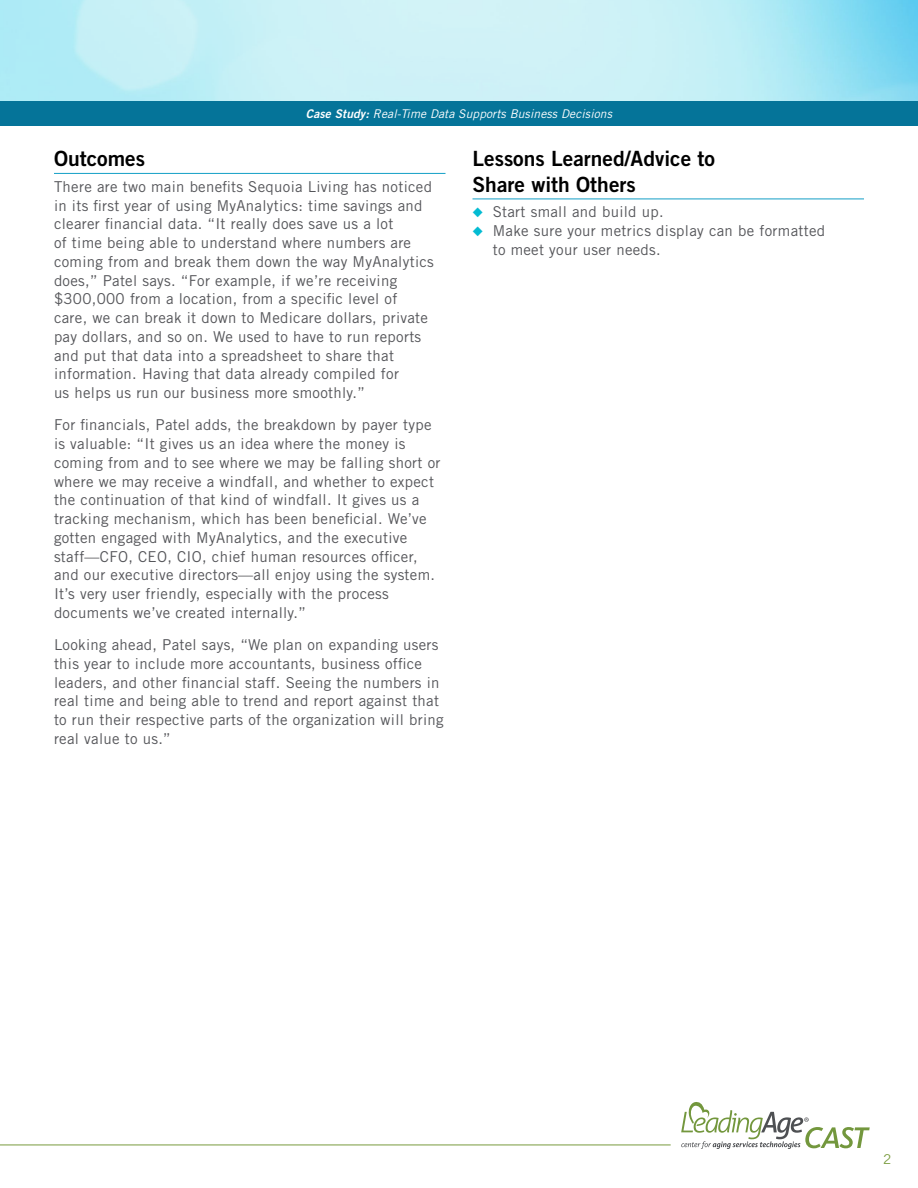
<style>
.page{position:relative;width:918px;height:1188px;background:#fff}
.page>*{position:absolute;margin:0;border:0;box-sizing:border-box;transform-origin:0 0}
.t1{font:21px/25.5px "Trade Gothic LT Std Bd 2";color:#000}
.t2{font:15px/18.8px "Trade Gothic LT Std";letter-spacing:.02em;color:#55565a}
.t3{font:13.5px "Trade Gothic LT Std";color:#799b3d}
.t4{font:italic 12px "Trade Gothic LT Std";letter-spacing:.01em;color:#fff}
.s1{font-family:"Trade Gothic LT Std Bd 2 Obl";font-style:normal}
.s2{color:#03bbd2}
</style>
<div class="page">
<img style="left:0;top:0;width:918px;height:101px">
<hr style="left:54px;top:173px;width:392px;height:1px;background:#139fc6">
<hr style="left:472px;top:199px;width:392px;height:1px;background:#139fc6">
<div style="left:0;top:101px;width:918px;height:24px;background:#057499"></div>
<hr style="left:0;top:1145px;width:671px;height:1px;background:#799b3d">
<svg style="left:681px;top:1102px;width:189px;height:47px"></svg>
<p class="t4" style="left:306px;top:106px;width:308px"><span class="s1">Case Study:</span> Real-Time Data Supports Business Decisions</p>
<h1 class="t1" style="left:54px;top:146px;width:92px">Outcomes</h1>
<p class="t2" style="left:54px;top:177px;width:381px">There are two main benefits Sequoia Living has noticed in its first year of using MyAnalytics: time savings and clearer financial data. “It really does save us a lot<br>of time being able to understand where numbers are coming from and break them down the way MyAnalytics does,” Patel says. “For example, if we’re receiving $300,000 from a location, from a specific level of care, we can break it down to Medicare dollars, private pay dollars, and so on. We used to have to run reports and put that data into a spreadsheet to share that information. Having that data already compiled for<br>us helps us run our business more smoothly.”</p>
<p class="t2" style="left:54px;top:415px;width:388px">For financials, Patel adds, the breakdown by payer type is valuable: “It gives us an idea where the money is coming from and to see where we may be falling short or where we may receive a windfall, and whether to expect the continuation of that kind of windfall. It gives us a tracking mechanism, which has been beneficial. We’ve gotten engaged with MyAnalytics, and the executive staff—CFO, CEO, CIO, chief human resources officer, and our executive directors—all enjoy using the system.<br>It’s very user friendly, especially with the process documents we’ve created internally.”</p>
<p class="t2" style="left:54px;top:635px;width:391px">Looking ahead, Patel says, “We plan on expanding users this year to include more accountants, business office leaders, and other financial staff. Seeing the numbers in real time and being able to trend and report against that to run their respective parts of the organization will bring real value to us.”</p>
<h1 class="t1" style="left:472px;top:146px;width:244px">Lessons Learned/Advice to<br>Share with Others</h1>
<p class="t2" style="left:473px;top:202px;width:193px"><span class="s2">◆</span> Start small and build up.</p>
<p class="t2" style="left:493px;top:221px;width:334px;text-indent:-20px"><span class="s2">◆</span> Make sure your metrics display can be formatted to meet your user needs.</p>
<p class="t3" style="left:883px;top:1151px;width:10px">2</p>
</div>
